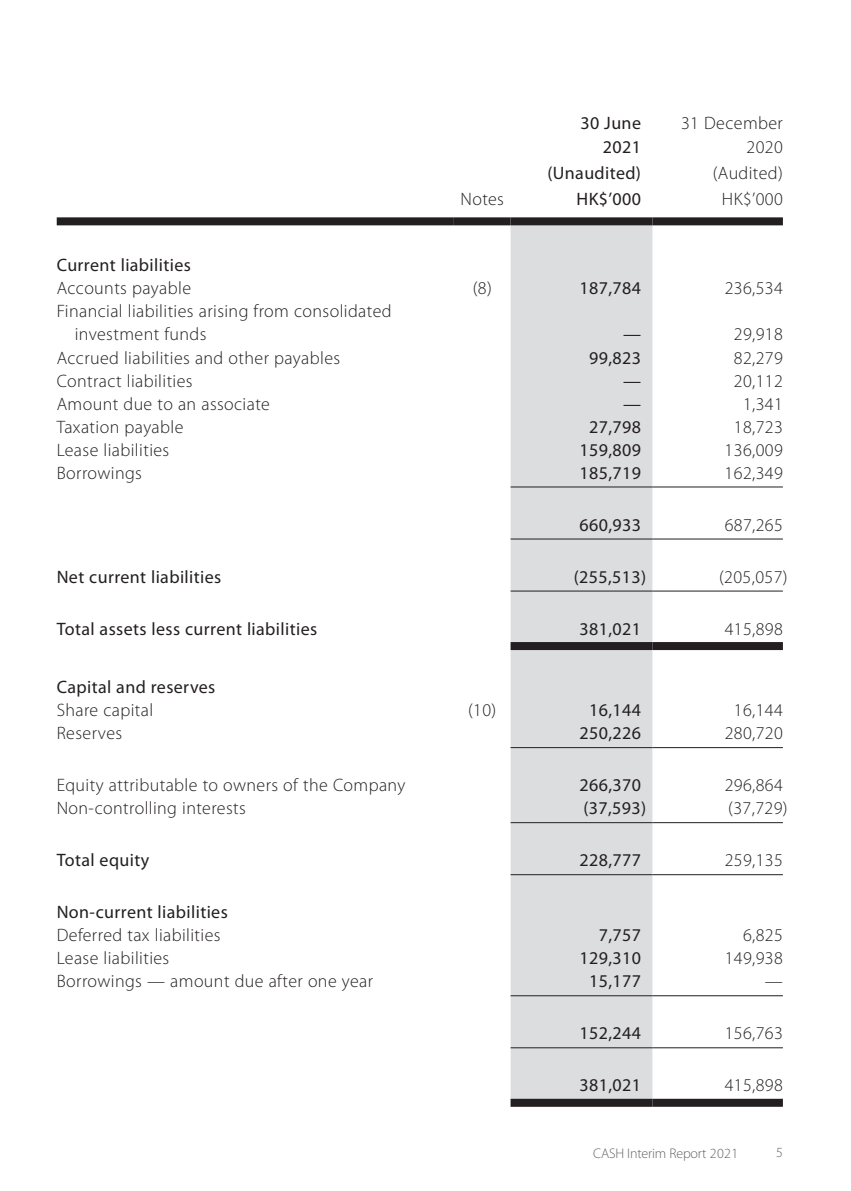
<style>
.page{position:relative;width:851px;height:1191px;background:#fff}
.page>*{position:absolute;margin:0;border:0;box-sizing:border-box;transform-origin:0 0}
.t1{font:300 18px/24px "Myriad Pro";letter-spacing:.02em;color:#231f20;text-align:right}
.t2{font:18px/24px "Myriad Pro";letter-spacing:.02em;color:#231f20;text-align:right}
.t3{font:300 14px "Myriad Pro";letter-spacing:-.015em;color:#636366}
</style>
<div class="page">
<div style="left:510px;top:225px;width:142px;height:873px;background:#dcdddf"></div>
<div style="left:57px;top:217px;width:397px;height:8px;background:#231f20"></div>
<div style="left:454px;top:217px;width:56px;height:8px;background:#231f20"></div>
<div style="left:510px;top:217px;width:142px;height:8px;background:#231f20"></div>
<div style="left:652px;top:217px;width:130px;height:8px;background:#231f20"></div>
<hr style="left:510px;top:486px;width:142px;height:1px;background:#231f20">
<hr style="left:652px;top:486px;width:130px;height:1px;background:#231f20">
<hr style="left:510px;top:538px;width:142px;height:1px;background:#231f20">
<hr style="left:652px;top:538px;width:130px;height:1px;background:#231f20">
<hr style="left:510px;top:590px;width:142px;height:1px;background:#231f20">
<hr style="left:652px;top:590px;width:130px;height:1px;background:#231f20">
<div style="left:510px;top:642px;width:142px;height:8px;background:#231f20"></div>
<div style="left:652px;top:642px;width:130px;height:8px;background:#231f20"></div>
<hr style="left:510px;top:747px;width:142px;height:1px;background:#231f20">
<hr style="left:652px;top:747px;width:130px;height:1px;background:#231f20">
<hr style="left:510px;top:822px;width:142px;height:1px;background:#231f20">
<hr style="left:652px;top:822px;width:130px;height:1px;background:#231f20">
<hr style="left:510px;top:874px;width:142px;height:1px;background:#231f20">
<hr style="left:652px;top:874px;width:130px;height:1px;background:#231f20">
<hr style="left:510px;top:995px;width:142px;height:1px;background:#231f20">
<hr style="left:652px;top:995px;width:130px;height:1px;background:#231f20">
<hr style="left:510px;top:1047px;width:142px;height:1px;background:#231f20">
<hr style="left:652px;top:1047px;width:130px;height:1px;background:#231f20">
<div style="left:510px;top:1098px;width:142px;height:8px;background:#231f20"></div>
<div style="left:652px;top:1098px;width:130px;height:8px;background:#231f20"></div>
<p class="t2" style="left:580px;top:110px;width:62px">30 June<br>2021</p>
<p class="t1" style="left:681px;top:111px;width:103px">31 December<br>2020</p>
<p class="t2" style="left:547px;top:160px;width:95px">(Unaudited)</p>
<p class="t1" style="left:712px;top:161px;width:72px">(Audited)</p>
<p class="t1" style="left:460px;top:187px;width:45px">Notes</p>
<p class="t2" style="left:576px;top:186px;width:66px">HK$’000</p>
<p class="t1" style="left:721px;top:187px;width:62px">HK$’000</p>
<p class="t2" style="left:57px;top:253px;width:136px">Current liabilities</p>
<p class="t1" style="left:57px;top:276px;width:136px">Accounts payable</p>
<p class="t1" style="left:472px;top:276px;width:21px">(8)</p>
<p class="t2" style="left:579px;top:276px;width:63px">187,784</p>
<p class="t1" style="left:724px;top:276px;width:60px">236,534</p>
<p class="t1" style="left:75px;top:300px;width:318px;line-height:23px;text-align:left;text-indent:-18px">Financial liabilities arising from consolidated investment funds</p>
<p class="t2" style="left:623px;top:322px;width:19px">—</p>
<p class="t1" style="left:733px;top:322px;width:51px">29,918</p>
<p class="t1" style="left:57px;top:345px;width:285px">Accrued liabilities and other payables</p>
<p class="t2" style="left:589px;top:345px;width:53px">99,823</p>
<p class="t1" style="left:733px;top:345px;width:51px">82,279</p>
<p class="t1" style="left:57px;top:368px;width:137px">Contract liabilities</p>
<p class="t2" style="left:623px;top:368px;width:19px">—</p>
<p class="t1" style="left:733px;top:368px;width:51px">20,112</p>
<p class="t1" style="left:57px;top:391px;width:215px">Amount due to an associate</p>
<p class="t2" style="left:623px;top:391px;width:19px">—</p>
<p class="t1" style="left:742px;top:391px;width:41px">1,341</p>
<p class="t1" style="left:57px;top:414px;width:128px">Taxation payable</p>
<p class="t2" style="left:589px;top:414px;width:53px">27,798</p>
<p class="t1" style="left:733px;top:414px;width:51px">18,723</p>
<p class="t1" style="left:57px;top:437px;width:114px">Lease liabilities</p>
<p class="t2" style="left:579px;top:437px;width:63px">159,809</p>
<p class="t1" style="left:724px;top:437px;width:60px">136,009</p>
<p class="t1" style="left:57px;top:460px;width:87px">Borrowings</p>
<p class="t2" style="left:579px;top:460px;width:63px">185,719</p>
<p class="t1" style="left:724px;top:460px;width:60px">162,349</p>
<p class="t2" style="left:579px;top:512px;width:63px">660,933</p>
<p class="t1" style="left:724px;top:512px;width:60px">687,265</p>
<p class="t2" style="left:57px;top:564px;width:166px">Net current liabilities</p>
<p class="t2" style="left:573px;top:564px;width:74px">(255,513)</p>
<p class="t1" style="left:719px;top:564px;width:70px">(205,057)</p>
<p class="t2" style="left:57px;top:616px;width:262px">Total assets less current liabilities</p>
<p class="t2" style="left:579px;top:616px;width:63px">381,021</p>
<p class="t1" style="left:724px;top:616px;width:60px">415,898</p>
<p class="t2" style="left:57px;top:675px;width:160px">Capital and reserves</p>
<p class="t1" style="left:57px;top:698px;width:98px">Share capital</p>
<p class="t1" style="left:468px;top:698px;width:30px">(10)</p>
<p class="t2" style="left:589px;top:698px;width:53px">16,144</p>
<p class="t1" style="left:733px;top:698px;width:51px">16,144</p>
<p class="t1" style="left:57px;top:721px;width:67px">Reserves</p>
<p class="t2" style="left:579px;top:721px;width:63px">250,226</p>
<p class="t1" style="left:724px;top:721px;width:60px">280,720</p>
<p class="t1" style="left:57px;top:773px;width:350px">Equity attributable to owners of the Company</p>
<p class="t2" style="left:579px;top:773px;width:63px">266,370</p>
<p class="t1" style="left:724px;top:773px;width:60px">296,864</p>
<p class="t1" style="left:57px;top:796px;width:191px">Non-controlling interests</p>
<p class="t2" style="left:583px;top:796px;width:64px">(37,593)</p>
<p class="t1" style="left:728px;top:796px;width:61px">(37,729)</p>
<p class="t2" style="left:57px;top:848px;width:94px">Total equity</p>
<p class="t2" style="left:579px;top:848px;width:63px">228,777</p>
<p class="t1" style="left:724px;top:848px;width:60px">259,135</p>
<p class="t2" style="left:57px;top:900px;width:172px">Non-current liabilities</p>
<p class="t1" style="left:57px;top:923px;width:165px">Deferred tax liabilities</p>
<p class="t2" style="left:598px;top:923px;width:44px">7,757</p>
<p class="t1" style="left:743px;top:923px;width:41px">6,825</p>
<p class="t1" style="left:57px;top:946px;width:114px">Lease liabilities</p>
<p class="t2" style="left:579px;top:946px;width:63px">129,310</p>
<p class="t1" style="left:724px;top:946px;width:60px">149,938</p>
<p class="t1" style="left:57px;top:969px;width:318px">Borrowings — amount due after one year</p>
<p class="t2" style="left:589px;top:969px;width:53px">15,177</p>
<p class="t1" style="left:764px;top:969px;width:19px">—</p>
<p class="t2" style="left:579px;top:1021px;width:63px">152,244</p>
<p class="t1" style="left:724px;top:1021px;width:60px">156,763</p>
<p class="t2" style="left:579px;top:1073px;width:63px">381,021</p>
<p class="t1" style="left:724px;top:1073px;width:60px">415,898</p>
<p class="t3" style="left:593px;top:1144px;width:146px">CASH Interim Report 2021</p>
<p class="t3" style="left:776px;top:1143px;width:8px">5</p>
</div>
